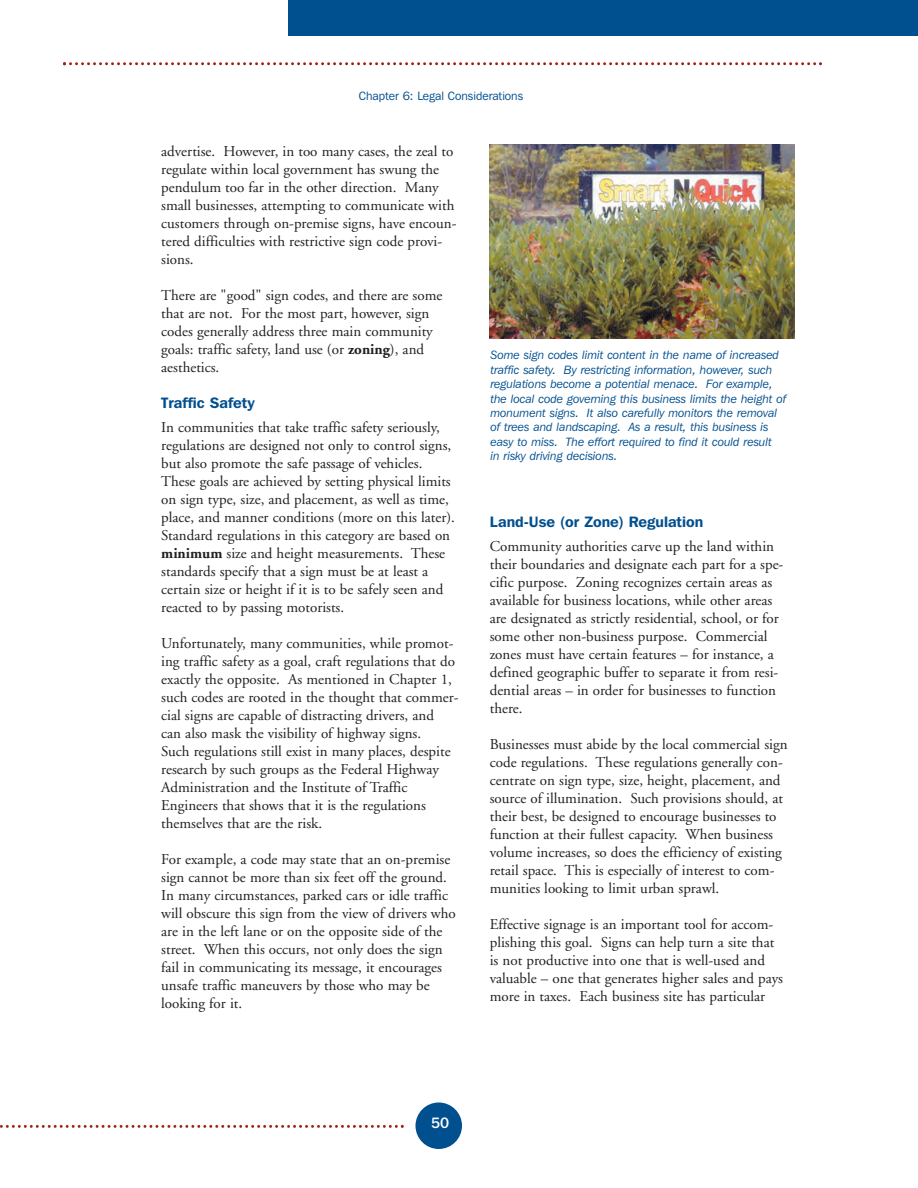
<style>
.page{position:relative;width:918px;height:1188px;background:#fff}
.page>*{position:absolute;margin:0;border:0;box-sizing:border-box;transform-origin:0 0}
.t1{font:15px/18px "Adobe Garamond";color:#231f20}
.t2{font:600 15px "Franklin Gothic IT Cby BT";color:#004f8f}
.t3{font:500 15px "Franklin Gothic IT Cby BT";color:#fff}
.t4{font:italic 12px/14.4px "Franklin Gothic IT Cby BT";color:#004f8f}
.t5{font:12px "Franklin Gothic IT Cby BT";color:#004f8f}
.s1{font-weight:700}
</style>
<div class="page">
<div style="left:416px;top:1102px;width:46px;height:47px;background:#004f8f;border-radius:50%"></div>
<div style="left:288px;top:0;width:630px;height:36px;background:#004f8f"></div>
<svg style="left:0;top:1125px;width:404px;height:3px"></svg>
<svg style="left:63px;top:62px;width:759px;height:3px"></svg>
<img style="left:489px;top:144px;width:306px;height:195px">
<p class="t5" style="left:359px;top:92px;width:166px">Chapter 6: Legal Considerations</p>
<p class="t1" style="left:161px;top:144px;width:297px">advertise. However, in too many cases, the zeal to regulate within local government has swung the pendulum too far in the other direction. Many small businesses, attempting to communicate with customers through on-premise signs, have encoun&shy;tered difficulties with restrictive sign code provi&shy;sions.</p>
<p class="t1" style="left:161px;top:288px;width:283px">There are "good" sign codes, and there are some that are not. For the most part, however, sign codes generally address three main community goals: traffic safety, land use (or <span class="s1">zoning</span>), and aesthetics.</p>
<p class="t2" style="left:161px;top:398px;width:95px">Traffic Safety</p>
<p class="t1" style="left:161px;top:419px;width:295px">In communities that take traffic safety seriously, regulations are designed not only to control signs, but also promote the safe passage of vehicles.<br>These goals are achieved by setting physical limits on sign type, size, and placement, as well as time, place, and manner conditions (more on this later).<br>Standard regulations in this category are based on <span class="s1">minimum</span> size and height measurements. These standards specify that a sign must be at least a certain size or height if it is to be safely seen and reacted to by passing motorists.</p>
<p class="t1" style="left:161px;top:635px;width:299px">Unfortunately, many communities, while promot&shy;ing traffic safety as a goal, craft regulations that do exactly the opposite. As mentioned in Chapter 1, such codes are rooted in the thought that commer&shy;cial signs are capable of distracting drivers, and<br>can also mask the visibility of highway signs.<br>Such regulations still exist in many places, despite research by such groups as the Federal Highway Administration and the Institute of Traffic Engineers that shows that it is the regulations themselves that are the risk.</p>
<p class="t1" style="left:161px;top:851px;width:296px">For example, a code may state that an on-premise sign cannot be more than six feet off the ground.<br>In many circumstances, parked cars or idle traffic will obscure this sign from the view of drivers who are in the left lane or on the opposite side of the street. When this occurs, not only does the sign fail in communicating its message, it encourages unsafe traffic maneuvers by those who may be looking for it.</p>
<p class="t4" style="left:490px;top:349px;width:297px">Some sign codes limit content in the name of increased traffic safety. By restricting information, however, such regulations become a potential menace. For example, the local code governing this business limits the height of monument signs. It also carefully monitors the removal of trees and landscaping. As a result, this business is easy to miss. The effort required to find it could result<br>in risky driving decisions.</p>
<p class="t2" style="left:490px;top:517px;width:215px">Land-Use (or Zone) Regulation</p>
<p class="t1" style="left:490px;top:538px;width:295px">Community authorities carve up the land within their boundaries and designate each part for a spe&shy;cific purpose. Zoning recognizes certain areas as available for business locations, while other areas are designated as strictly residential, school, or for some other non-business purpose. Commercial zones must have certain features – for instance, a defined geographic buffer to separate it from resi&shy;dential areas – in order for businesses to function there.</p>
<p class="t1" style="left:490px;top:736px;width:299px">Businesses must abide by the local commercial sign code regulations. These regulations generally con&shy;centrate on sign type, size, height, placement, and source of illumination. Such provisions should, at their best, be designed to encourage businesses to function at their fullest capacity. When business volume increases, so does the efficiency of existing retail space. This is especially of interest to com&shy;munities looking to limit urban sprawl.</p>
<p class="t1" style="left:490px;top:916px;width:295px">Effective signage is an important tool for accom&shy;plishing this goal. Signs can help turn a site that is not productive into one that is well-used and valuable – one that generates higher sales and pays more in taxes. Each business site has particular</p>
<p class="t3" style="left:431px;top:1118px;width:20px">50</p>
</div>
